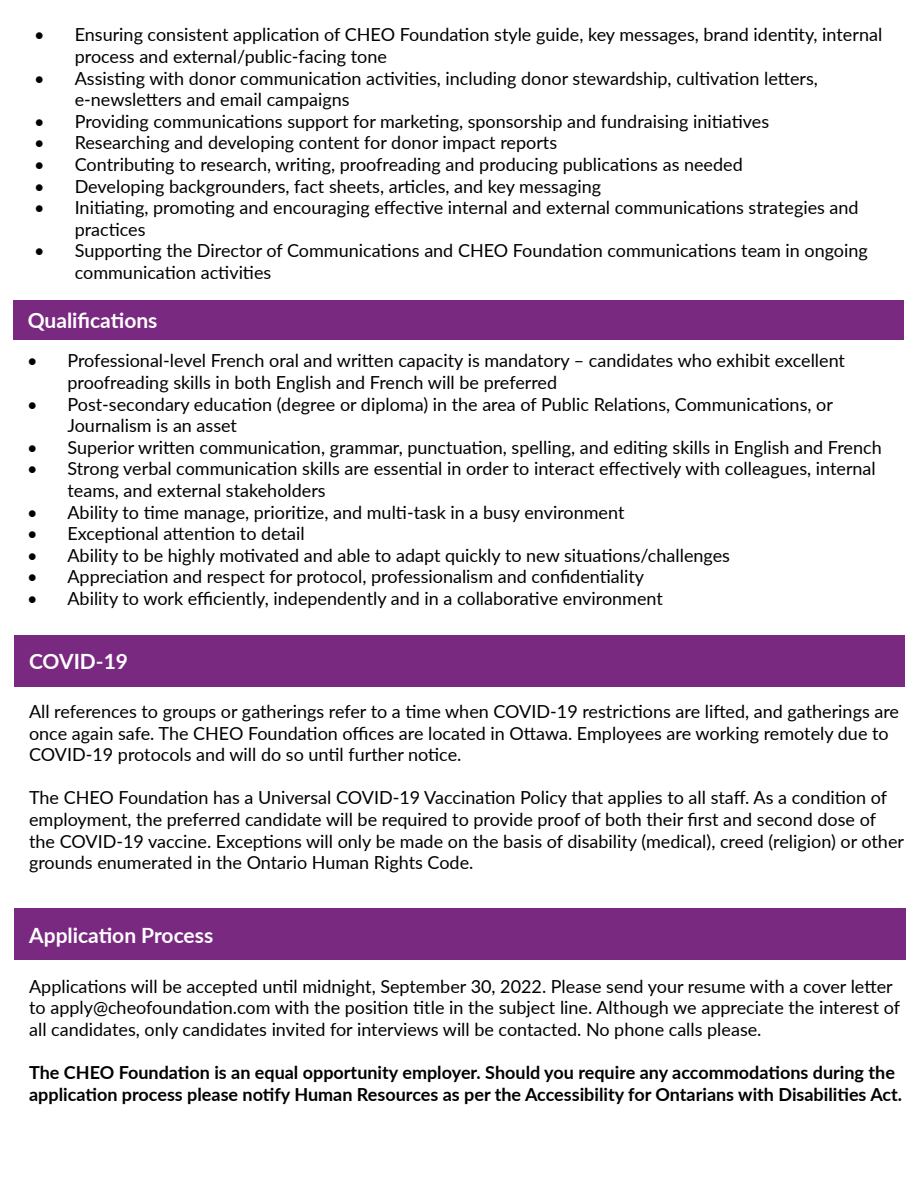
<style>
.page{position:relative;width:918px;height:1188px;background:#fff}
.page>*{position:absolute;margin:0;border:0;box-sizing:border-box;transform-origin:0 0}
.t1{font:700 21px "Lato";color:#fff}
.t2{font:18px/21.6px "Lato";color:#000}
.t3{font:700 18px/21.6px "Lato";color:#000}
</style>
<div class="page">
<div style="left:14px;top:300px;width:890px;height:40px;background:#7a2981"></div>
<div style="left:14px;top:908px;width:891px;height:52px;background:#7a2981"></div>
<div style="left:14px;top:635px;width:891px;height:52px;background:#7a2981"></div>
<p class="t2" style="left:75px;top:23px;width:809px;text-indent:-40px">• Ensuring consistent application of CHEO Foundation style guide, key messages, brand identity, internal process and external/public-facing tone</p>
<p class="t2" style="left:75px;top:67px;width:745px;text-indent:-40px">• Assisting with donor communication activities, including donor stewardship, cultivation letters, e-newsletters and email campaigns</p>
<p class="t2" style="left:34px;top:110px;width:736px">• Providing communications support for marketing, sponsorship and fundraising initiatives</p>
<p class="t2" style="left:34px;top:131px;width:524px">• Researching and developing content for donor impact reports</p>
<p class="t2" style="left:34px;top:153px;width:710px">• Contributing to research, writing, proofreading and producing publications as needed</p>
<p class="t2" style="left:34px;top:175px;width:568px">• Developing backgrounders, fact sheets, articles, and key messaging</p>
<p class="t2" style="left:75px;top:196px;width:785px;text-indent:-40px">• Initiating, promoting and encouraging effective internal and external communications strategies and practices</p>
<p class="t2" style="left:75px;top:239px;width:795px;text-indent:-40px">• Supporting the Director of Communications and CHEO Foundation communications team in ongoing communication activities</p>
<p class="t1" style="left:28px;top:305px;width:131px">Qualifications</p>
<p class="t2" style="left:68px;top:349px;width:779px;text-indent:-40px">• Professional-level French oral and written capacity is mandatory – candidates who exhibit excellent proofreading skills in both English and French will be preferred</p>
<p class="t2" style="left:68px;top:393px;width:767px;text-indent:-40px">• Post-secondary education (degree or diploma) in the area of Public Relations, Communications, or<br>Journalism is an asset</p>
<p class="t2" style="left:27px;top:436px;width:856px">• Superior written communication, grammar, punctuation, spelling, and editing skills in English and French</p>
<p class="t2" style="left:68px;top:457px;width:810px;text-indent:-40px">• Strong verbal communication skills are essential in order to interact effectively with colleagues, internal teams, and external stakeholders</p>
<p class="t2" style="left:27px;top:501px;width:599px">• Ability to time manage, prioritize, and multi-task in a busy environment</p>
<p class="t2" style="left:27px;top:522px;width:279px">• Exceptional attention to detail</p>
<p class="t2" style="left:27px;top:544px;width:705px">• Ability to be highly motivated and able to adapt quickly to new situations/challenges</p>
<p class="t2" style="left:27px;top:565px;width:619px">• Appreciation and respect for protocol, professionalism and confidentiality</p>
<p class="t2" style="left:27px;top:587px;width:637px">• Ability to work efficiently, independently and in a collaborative environment</p>
<p class="t1" style="left:29px;top:646px;width:100px">COVID-19</p>
<p class="t2" style="left:29px;top:700px;width:872px">All references to groups or gatherings refer to a time when COVID-19 restrictions are lifted, and gatherings are once again safe. The CHEO Foundation offices are located in Ottawa. Employees are working remotely due to<br>COVID-19 protocols and will do so until further notice.</p>
<p class="t2" style="left:29px;top:786px;width:877px">The CHEO Foundation has a Universal COVID-19 Vaccination Policy that applies to all staff. As a condition of employment, the preferred candidate will be required to provide proof of both their first and second dose of the COVID-19 vaccine. Exceptions will only be made on the basis of disability (medical), creed (religion) or other grounds enumerated in the Ontario Human Rights Code.</p>
<p class="t1" style="left:29px;top:920px;width:186px">Application Process</p>
<p class="t2" style="left:29px;top:974px;width:872px">Applications will be accepted until midnight, September 30, 2022. Please send your resume with a cover letter to apply@cheofoundation.com with the position title in the subject line. Although we appreciate the interest of all candidates, only candidates invited for interviews will be contacted. No phone calls please.</p>
<p class="t3" style="left:29px;top:1061px;width:875px">The CHEO Foundation is an equal opportunity employer. Should you require any accommodations during the application process please notify Human Resources as per the Accessibility for Ontarians with Disabilities Act.</p>
</div>
